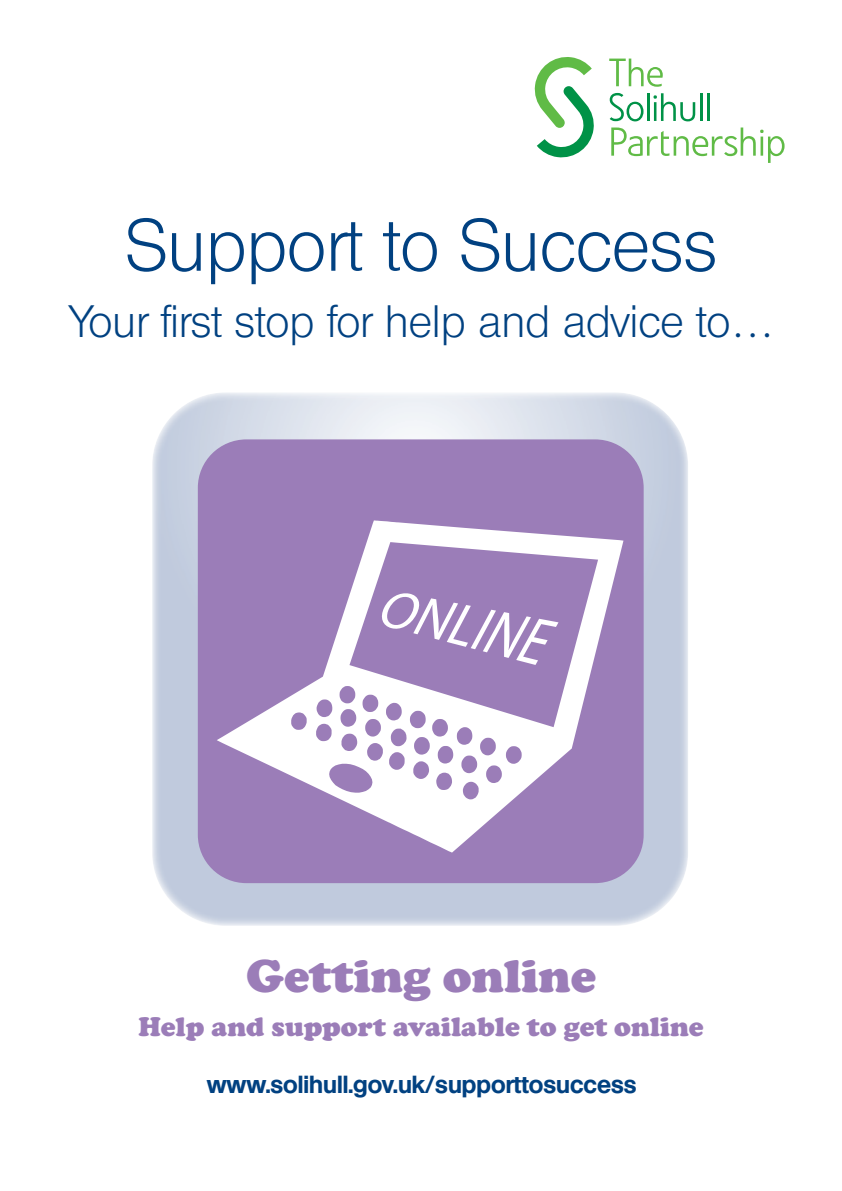
<style>
.page{position:relative;width:842px;height:1191px;background:#fff}
.page>*{position:absolute;margin:0;border:0;box-sizing:border-box;transform-origin:0 0}
.t1{font:300 72px "Olympia";color:#014181}
.t2{font:900 48px "Cooper";color:#9b7db8}
.t3{font:300 44px "Olympia";color:#014181}
.t4{font:900 28px "Cooper";color:#9b7db8}
.t5{font:700 24px "Olympia";color:#014181}
</style>
<div class="page">
<img style="left:152px;top:392px;width:536px;height:534px;border-radius:74px">
<div style="left:198px;top:439px;width:446px;height:444px;background:#9b7db8;border-radius:48px"></div>
<svg style="left:217px;top:520px;width:406px;height:332px"></svg>
<svg style="left:349px;top:542px;width:249px;height:185px"></svg>
<svg style="left:291px;top:712px;width:16px;height:18px"></svg>
<svg style="left:316px;top:686px;width:206px;height:113px"></svg>
<svg style="left:379px;top:592px;width:179px;height:73px"></svg>
<svg style="left:609px;top:59px;width:54px;height:28px"></svg>
<svg style="left:535px;top:57px;width:59px;height:101px"></svg>
<hr style="left:647px;top:93px;width:2px;height:28px;background:#009247">
<svg style="left:653px;top:93px;width:42px;height:28px"></svg>
<hr style="left:700px;top:93px;width:2px;height:28px;background:#009247">
<hr style="left:707px;top:93px;width:3px;height:28px;background:#009247">
<svg style="left:610px;top:93px;width:33px;height:28px"></svg>
<svg style="left:611px;top:127px;width:173px;height:36px"></svg>
<h1 class="t1" style="left:126px;top:204px;width:592px">Support to Success</h1>
<h3 class="t3" style="left:69px;top:296px;width:706px">Your first stop for help and advice to…</h3>
<h2 class="t2" style="left:246px;top:947px;width:352px">Getting online</h2>
<p class="t4" style="left:138px;top:1010px;width:567px">Help and support available to get online</p>
<p class="t5" style="left:207px;top:1071px;width:431px">www.solihull.gov.uk/supporttosuccess</p>
</div>
